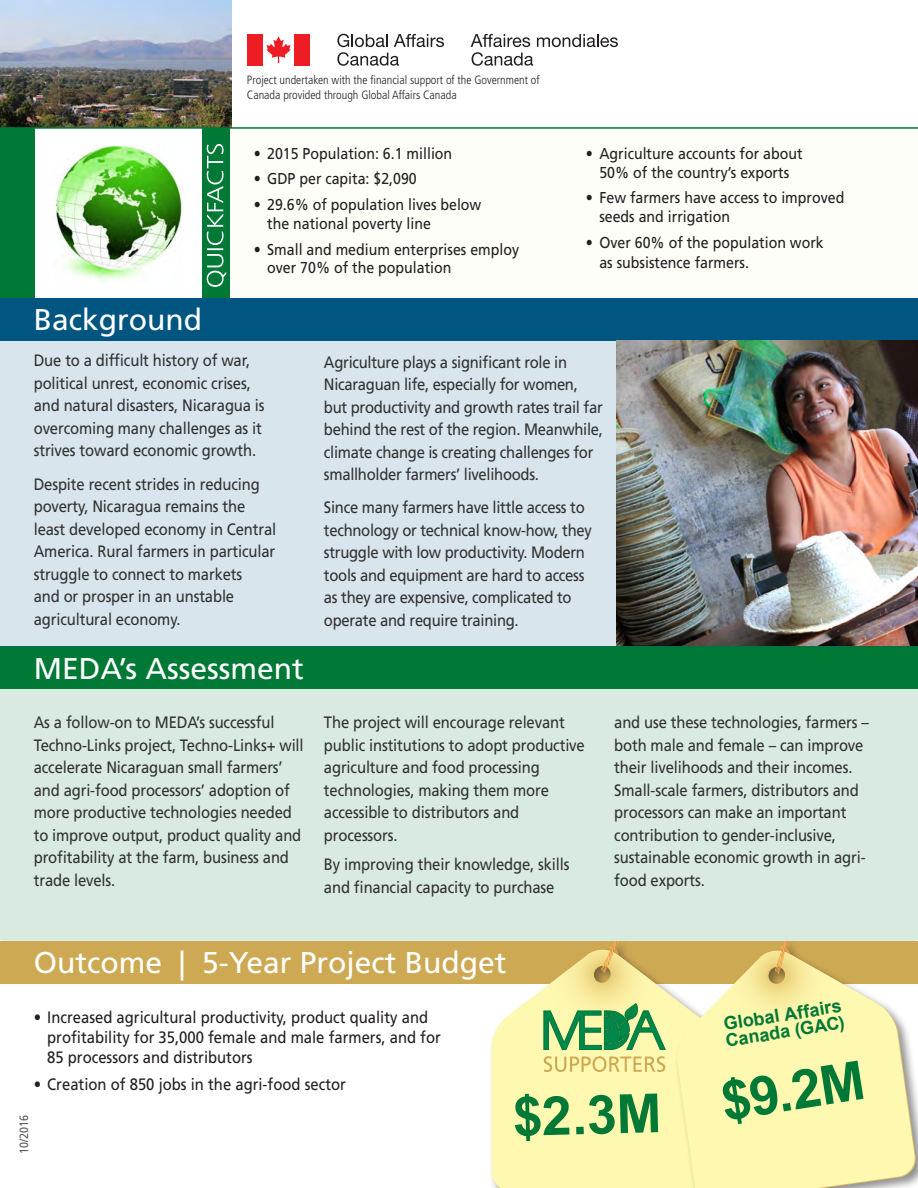
<style>
.page{position:relative;width:918px;height:1188px;background:#fff}
.page>*{position:absolute;margin:0;border:0;box-sizing:border-box;transform-origin:0 0}
.t1{font:700 54px "Arial";color:#007836}
.t2{font:30px "Frutiger LT Std";color:#fff}
.t3{font:700 18px/16.8px "Arial";color:#007836}
.Body_Text{font:16.5px/22.5px "Frutiger LT Std";letter-spacing:-.02em;color:#313232;scale:.9 1}
.numbered_list{font:16.5px/22.5px "Frutiger LT Std";letter-spacing:-.01em;color:#313232;scale:.9 1}
.bullets{font:16.5px/19.8px "Frutiger LT Std";color:#231f20;scale:.9 1}
.bullets-2{font:15.75px/18.9px "Frutiger LT Std";color:#231f20;scale:.9 1}
.t4{font:300 condensed 12px/14.4px "Frutiger LT Std";color:#231f20}
.t5{font:12px "Frutiger LT Std";color:#57585a;scale:.9 1}
</style>
<div class="page">
<img style="left:53px;top:145px;width:129px;height:137px">
<div style="left:0;top:647px;width:918px;height:42px;background:#007836"></div>
<div style="left:0;top:941px;width:918px;height:42px;background:#cea953"></div>
<div style="left:0;top:298px;width:918px;height:42px;background:#005681"></div>
<div style="left:203px;top:127px;width:27px;height:171px;background:#007836"></div>
<div style="left:0;top:127px;width:34px;height:171px;background:#007836"></div>
<svg style="left:207px;top:144px;width:19px;height:143px"></svg>
<div style="left:231px;top:127px;width:687px;height:171px;background:#fefef9"></div>
<div style="left:0;top:689px;width:918px;height:252px;background:#d9eae1"></div>
<div style="left:0;top:340px;width:918px;height:308px;background:#d9e5ec"></div>
<img style="left:0;top:0;width:231px;height:127px">
<img style="left:617px;top:340px;width:301px;height:306px">
<svg style="left:266px;top:36px;width:25px;height:27px"></svg>
<div style="left:247px;top:34px;width:16px;height:31px;background:#ee1d23"></div>
<div style="left:294px;top:34px;width:16px;height:31px;background:#ee1d23"></div>
<svg style="left:471px;top:34px;width:147px;height:32px"></svg>
<svg style="left:337px;top:34px;width:107px;height:32px"></svg>
<div style="left:489px;top:939px;width:239px;height:249px;background:#231f20;opacity:.5"></div>
<svg style="left:492px;top:950px;width:182px;height:238px;background:#f7eca6"></svg>
<svg style="left:601px;top:942px;width:17px;height:31px"></svg>
<div style="left:674px;top:938px;width:244px;height:250px;background:#231f20;opacity:.5"></div>
<svg style="left:676px;top:951px;width:240px;height:237px"></svg>
<svg style="left:775px;top:926px;width:19px;height:48px"></svg>
<svg style="left:544px;top:1004px;width:121px;height:46px;background:#88c07d"></svg>
<svg style="left:544px;top:1056px;width:121px;height:16px;background:#eddc8f"></svg>
<hr style="left:0;top:127px;width:918px;height:2px;background:#007836">
<p class="t4" style="left:247px;top:73px;width:294px">Project undertaken with the financial support of the Government of<br>Canada provided through Global Affairs Canada</p>
<p class="bullets-2" style="left:254px;top:144px;width:222px">• 2015 Population: 6.1 million</p>
<p class="bullets-2" style="left:254px;top:170px;width:183px">• GDP per capita: $2,090</p>
<p class="bullets-2" style="left:267px;top:195px;width:240px;text-indent:-13px">• 29.6% of population lives below the national poverty line</p>
<p class="bullets-2" style="left:267px;top:240px;width:282px;text-indent:-13px">• Small and medium enterprises employ over 70% of the population</p>
<p class="bullets-2" style="left:586px;top:144px;width:242px;text-align:center">• Agriculture accounts for about<br>50% of the country’s exports</p>
<p class="bullets-2" style="left:599px;top:188px;width:274px;text-indent:-13px">• Few farmers have access to improved seeds and irrigation</p>
<p class="bullets-2" style="left:599px;top:233px;width:251px;line-height:19.8px;text-indent:-13px">• Over 60% of the population work as subsistence farmers.</p>
<h2 class="t2" style="left:34px;top:302px;width:170px">Background</h2>
<p class="Body_Text" style="left:34px;top:349px;width:258px">Due to a difficult history of war, political unrest, economic crises, and natural disasters, Nicaragua is overcoming many challenges as it strives toward economic growth.</p>
<p class="Body_Text" style="left:34px;top:473px;width:271px">Despite recent strides in reducing poverty, Nicaragua remains the least developed economy in Central<br>America. Rural farmers in particular struggle to connect to markets<br>and or prosper in an unstable agricultural economy.</p>
<h2 class="t2" style="left:34px;top:651px;width:272px">MEDA’s Assessment</h2>
<p class="Body_Text" style="left:324px;top:351px;width:312px">Agriculture plays a significant role in Nicaraguan life, especially for women, but productivity and growth rates trail far behind the rest of the region. Meanwhile, climate change is creating challenges for smallholder farmers’ livelihoods.</p>
<p class="Body_Text" style="left:324px;top:496px;width:299px">Since many farmers have little access to technology or technical know-how, they struggle with low productivity. Modern tools and equipment are hard to access as they are expensive, complicated to operate and require training.</p>
<p class="numbered_list" style="left:34px;top:711px;width:302px">As a follow-on to MEDA’s successful Techno-Links project, Techno-Links+ will accelerate Nicaraguan small farmers’ and agri-food processors’ adoption of more productive technologies needed to improve output, product quality and profitability at the farm, business and trade levels.</p>
<p class="numbered_list" style="left:324px;top:711px;width:291px">The project will encourage relevant public institutions to adopt productive agriculture and food processing technologies, making them more accessible to distributors and processors.</p>
<p class="numbered_list" style="left:324px;top:853px;width:274px">By improving their knowledge, skills and financial capacity to purchase</p>
<p class="numbered_list" style="left:614px;top:712px;width:284px">and use these technologies, farmers – both male and female – can improve their livelihoods and their incomes.<br>Small-scale farmers, distributors and processors can make an important contribution to gender-inclusive, sustainable economic growth in agri&shy;food exports.</p>
<h2 class="t2" style="left:34px;top:945px;width:474px">Outcome | 5-Year Project Budget</h2>
<p class="bullets" style="left:47px;top:1008px;width:439px;text-indent:-14px">• Increased agricultural productivity, product quality and profitability for 35,000 female and male farmers, and for<br>85 processors and distributors</p>
<p class="bullets" style="left:34px;top:1074px;width:348px">• Creation of 850 jobs in the agri-food sector</p>
<p class="t5" style="left:17px;top:1154px;width:45px;rotate:-90deg">10/2016</p>
<p class="t1" style="left:511px;top:1082px;width:150px;rotate:-2deg">$2.3M</p>
<p class="t3" style="left:722px;top:1016px;width:122px;rotate:-9deg">Global Affairs<br>Canada (GAC)</p>
<p class="t1" style="left:716px;top:1067px;width:146px;rotate:-9deg">$9.2M</p>
</div>
